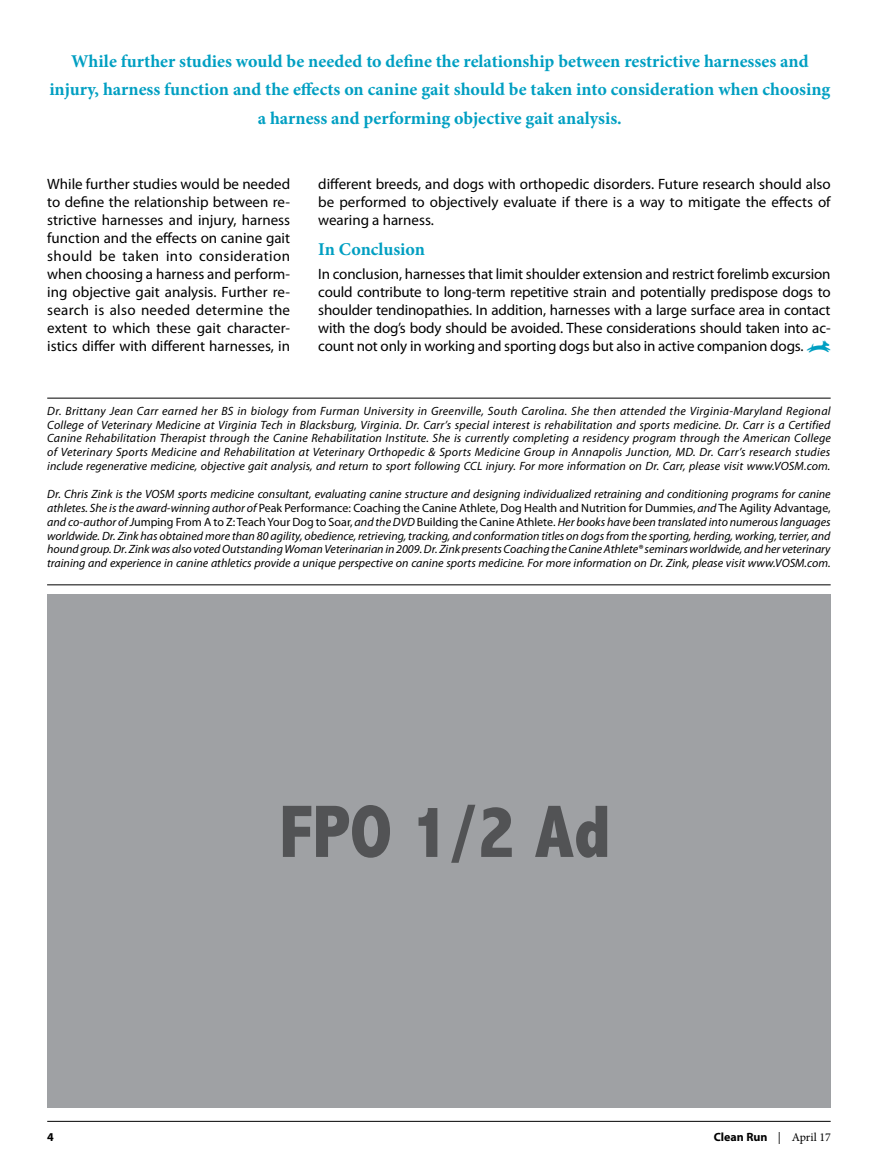
<style>
.page{position:relative;width:878px;height:1175px;background:#fff}
.page>*{position:absolute;margin:0;border:0;box-sizing:border-box;transform-origin:0 0}
.t1{font:700 18px/28.5px "Minion Pro";color:#009fc2;text-align:center}
.t2{font:15px/18px "Myriad Pro";color:#000;text-align:justify}
.t3{font:italic 12px/13.8px "Myriad Pro";color:#000;text-align:justify}
.t4{font:700 12px "Myriad Pro";color:#000}
.t5{font:12px "Myriad Pro Bold SC850";color:#000}
.s1{font-family:"Doggie";font-size:22.5px;color:#009fc2}
.s2{font-style:normal}
.s3{font-family:"Minion Pro";font-weight:400}
</style>
<div class="page">
<hr style="left:47px;top:1120px;width:783px;height:1px;background:#000">
<div style="left:47px;top:594px;width:783px;height:513px;background:#9fa1a4"></div>
<svg style="left:283px;top:804px;width:324px;height:58px"></svg>
<hr style="left:47px;top:584px;width:783px;height:1px;background:#000">
<hr style="left:47px;top:398px;width:783px;height:1px;background:#000">
<p class="t1" style="left:49px;top:46px;width:782px">While further studies would be needed to define the relationship between restrictive harnesses and injury, harness function and the effects on canine gait should be taken into consideration when choosing a harness and performing objective gait analysis.</p>
<p class="t2" style="left:47px;top:175px;width:244px">While further studies would be needed to define the relationship between re&shy;strictive harnesses and injury, harness function and the effects on canine gait should be taken into consideration when choosing a harness and perform&shy;ing objective gait analysis. Further re&shy;search is also needed determine the extent to which these gait character&shy;istics differ with different harnesses, in</p>
<p class="t2" style="left:318px;top:175px;width:514px">different breeds, and dogs with orthopedic disorders. Future research should also be performed to objectively evaluate if there is a way to mitigate the effects of wearing a harness.</p>
<h1 class="t1" style="left:318px;top:235px;width:108px">In Conclusion</h1>
<p class="t2" style="left:318px;top:265px;width:514px">In conclusion, harnesses that limit shoulder extension and restrict forelimb excursion could contribute to long-term repetitive strain and potentially predispose dogs to shoulder tendinopathies. In addition, harnesses with a large surface area in contact with the dog’s body should be avoided. These considerations should taken into ac&shy;count not only in working and sporting dogs but also in active companion dogs. <span class="s1">D</span></p>
<p class="t3" style="left:47px;top:403px;width:785px">Dr. Brittany Jean Carr earned her BS in biology from Furman University in Greenville, South Carolina. She then attended the Virginia-Maryland Regional College of Veterinary Medicine at Virginia Tech in Blacksburg, Virginia. Dr. Carr’s special interest is rehabilitation and sports medicine. Dr. Carr is a Certified Canine Rehabilitation Therapist through the Canine Rehabilitation Institute. She is currently completing a residency program through the American College of Veterinary Sports Medicine and Rehabilitation at Veterinary Orthopedic &amp; Sports Medicine Group in Annapolis Junction, MD. Dr. Carr’s research studies include regenerative medicine, objective gait analysis, and return to sport following CCL injury. For more information on Dr. Carr, please visit www.VOSM.com.</p>
<p class="t3" style="left:47px;top:487px;width:785px">Dr. Chris Zink is the VOSM sports medicine consultant, evaluating canine structure and designing individualized retraining and conditioning programs for canine athletes. She is the award-winning author of <span class="s2">Peak Performance: Coaching the Canine Athlete, Dog Health and Nutrition for Dummies,</span> and <span class="s2">The Agility Advantage, </span>and co-author of J<span class="s2">umping From A to Z: Teach Your Dog to Soar,</span> and the DVD <span class="s2">Building the Canine Athlete.</span> Her books have been translated into numerous languages worldwide. Dr. Zink has obtained more than 80 agility, obedience, retrieving, tracking, and conformation titles on dogs from the sporting, herding, working, terrier, and hound group. Dr. Zink was also voted Outstanding Woman Veterinarian in 2009. Dr. Zink presents Coaching the Canine Athlete® seminars worldwide, and her veterinary training and experience in canine athletics provide a unique perspective on canine sports medicine. For more information on Dr. Zink, please visit www.VOSM.com.</p>
<p class="t5" style="left:47px;top:1128px;width:8px">4</p>
<p class="t4" style="left:713px;top:1128px;width:119px">Clean Run <span class="s3">| April 17</span></p>
</div>
